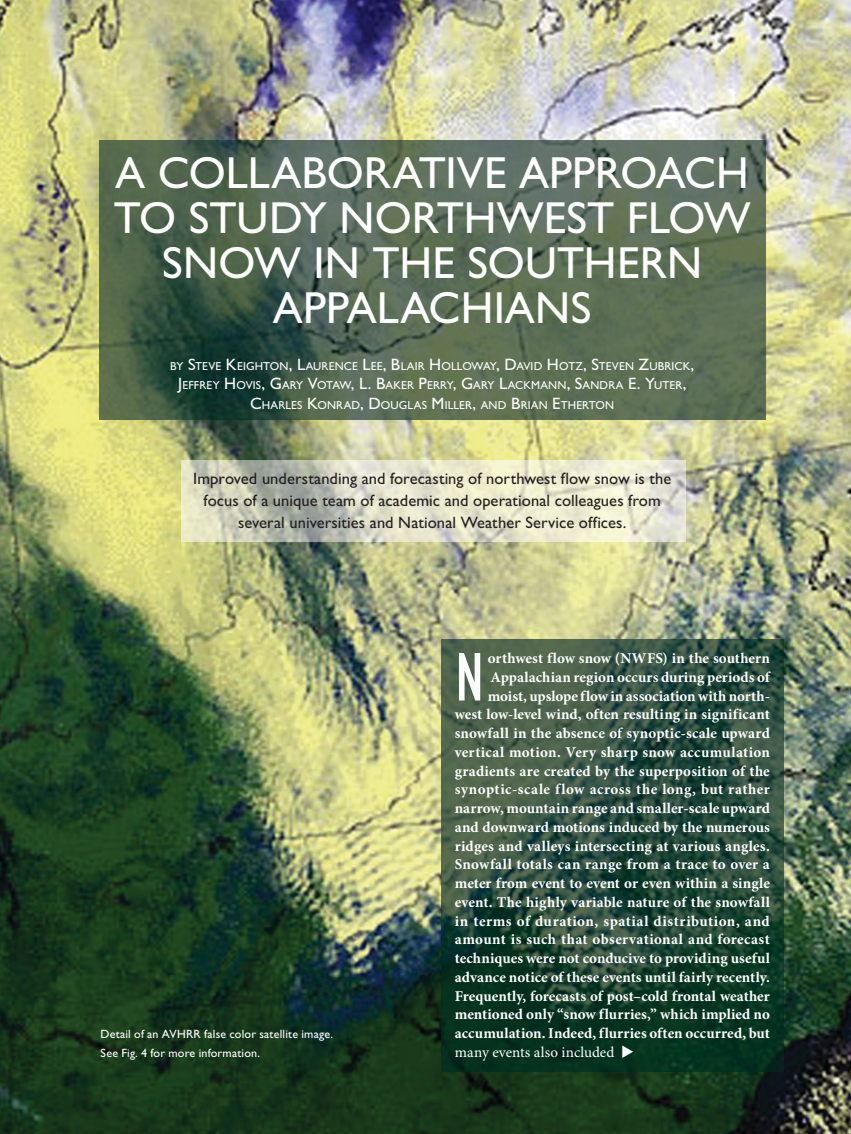
<style>
.page{position:relative;width:851px;height:1134px;background:#fff}
.page>*{position:absolute;margin:0;border:0;box-sizing:border-box;transform-origin:0 0}
.t1{font:condensed 71.1px "Gill Sans";color:#fff}
.t2{font:45px/45px "Gill Sans";color:#fff;text-align:center}
.t3{font:16.5px/21.8px "Gill Sans";letter-spacing:.005em;color:#231f20;text-align:center}
.t4{font:700 15px "Minion Pro";letter-spacing:.01em;color:#fff}
.t5{font:700 15px "Minion Pro";letter-spacing:.03em;color:#fff}
.t6{font:15px "Minion Pro";letter-spacing:.005em;color:#fff}
.t7{font:12px/18.8px "Gill Sans";letter-spacing:.015em;color:#fff}
.t8{font:11.55px/19.5px "Gill Sans";letter-spacing:.01em;color:#fff;text-align:center}
.s1{font-size:16.5px}
</style>
<div class="page">
<img style="left:0;top:0;width:850px;height:1134px">
<img style="left:441px;top:640px;width:342px;height:432px">
<img style="left:99px;top:141px;width:666px;height:279px">
<img style="left:181px;top:460px;width:505px;height:81px">
<h2 class="t2" style="left:114px;top:150px;width:638px">A COLLABORATIVE APPROACH<br>TO STUDY NORTHWEST FLOW<br>SNOW IN THE SOUTHERN<br>APPALACHIANS</h2>
<p class="t8" style="left:170px;top:356px;width:525px">BY <span class="s1">S</span>TEVE <span class="s1">K</span>EIGHTON<span class="s1">, L</span>AURENCE <span class="s1">L</span>EE<span class="s1">, B</span>LAIR <span class="s1">H</span>OLLOWAY<span class="s1">, D</span>AVID <span class="s1">H</span>OTZ<span class="s1">, S</span>TEVEN <span class="s1">Z</span>UBRICK<span class="s1">,<br>J</span>EFFREY <span class="s1">H</span>OVIS<span class="s1">, G</span>ARY <span class="s1">V</span>OTAW<span class="s1">, L. B</span>AKER <span class="s1">P</span>ERRY<span class="s1">, G</span>ARY <span class="s1">L</span>ACKMANN<span class="s1">, S</span>ANDRA <span class="s1">E. Y</span>UTER<span class="s1">,<br>C</span>HARLES <span class="s1">K</span>ONRAD<span class="s1">, D</span>OUGLAS <span class="s1">M</span>ILLER<span class="s1">,</span> AND <span class="s1">B</span>RIAN <span class="s1">E</span>THERTON</p>
<p class="t3" style="left:193px;top:468px;width:479px">Improved understanding and forecasting of northwest flow snow is the focus of a unique team of academic and operational colleagues from several universities and National Weather Service offices.</p>
<p class="t7" style="left:100px;top:1025px;width:234px">Detail of an AVHRR false color satellite image.<br>See Fig. 4 for more information.</p>
<h1 class="t1" style="left:454px;top:639px;width:31px">N</h1>
<p class="t4" style="left:488px;top:649px;width:283px">orthwest flow snow (NWFS) in the southern</p>
<p class="t4" style="left:490px;top:668px;width:281px">Appalachian region occurs during periods of</p>
<p class="t4" style="left:488px;top:687px;width:283px">moist, upslope flow in association with north-</p>
<p class="t4" style="left:454px;top:705px;width:316px">west low-level wind, often resulting in significant</p>
<p class="t4" style="left:454px;top:724px;width:316px">snowfall in the absence of synoptic-scale upward</p>
<p class="t4" style="left:454px;top:743px;width:316px">vertical motion. Very sharp snow accumulation</p>
<p class="t4" style="left:454px;top:762px;width:316px">gradients are created by the superposition of the</p>
<p class="t5" style="left:454px;top:780px;width:316px">synoptic-scale flow across the long, but rather</p>
<p class="t4" style="left:454px;top:799px;width:316px">narrow, mountain range and smaller-scale upward</p>
<p class="t4" style="left:454px;top:818px;width:316px">and downward motions induced by the numerous</p>
<p class="t4" style="left:454px;top:837px;width:316px">ridges and valleys intersecting at various angles.</p>
<p class="t4" style="left:454px;top:855px;width:316px">Snowfall totals can range from a trace to over a</p>
<p class="t4" style="left:454px;top:874px;width:316px">meter from event to event or even within a single</p>
<p class="t4" style="left:454px;top:893px;width:316px">event. The highly variable nature of the snowfall</p>
<p class="t5" style="left:454px;top:912px;width:316px">in terms of duration, spatial distribution, and</p>
<p class="t4" style="left:454px;top:930px;width:316px">amount is such that observational and forecast</p>
<p class="t4" style="left:454px;top:949px;width:316px">techniques were not conducive to providing useful</p>
<p class="t4" style="left:454px;top:968px;width:316px">advance notice of these events until fairly recently.</p>
<p class="t4" style="left:454px;top:987px;width:316px">Frequently, forecasts of post–cold frontal weather</p>
<p class="t4" style="left:454px;top:1005px;width:317px">mentioned only “snow flurries,” which implied no</p>
<p class="t4" style="left:454px;top:1024px;width:316px">accumulation. Indeed, flurries often occurred, but</p>
<p class="t6" style="left:454px;top:1043px;width:181px">many events also included ◆</p>
</div>
